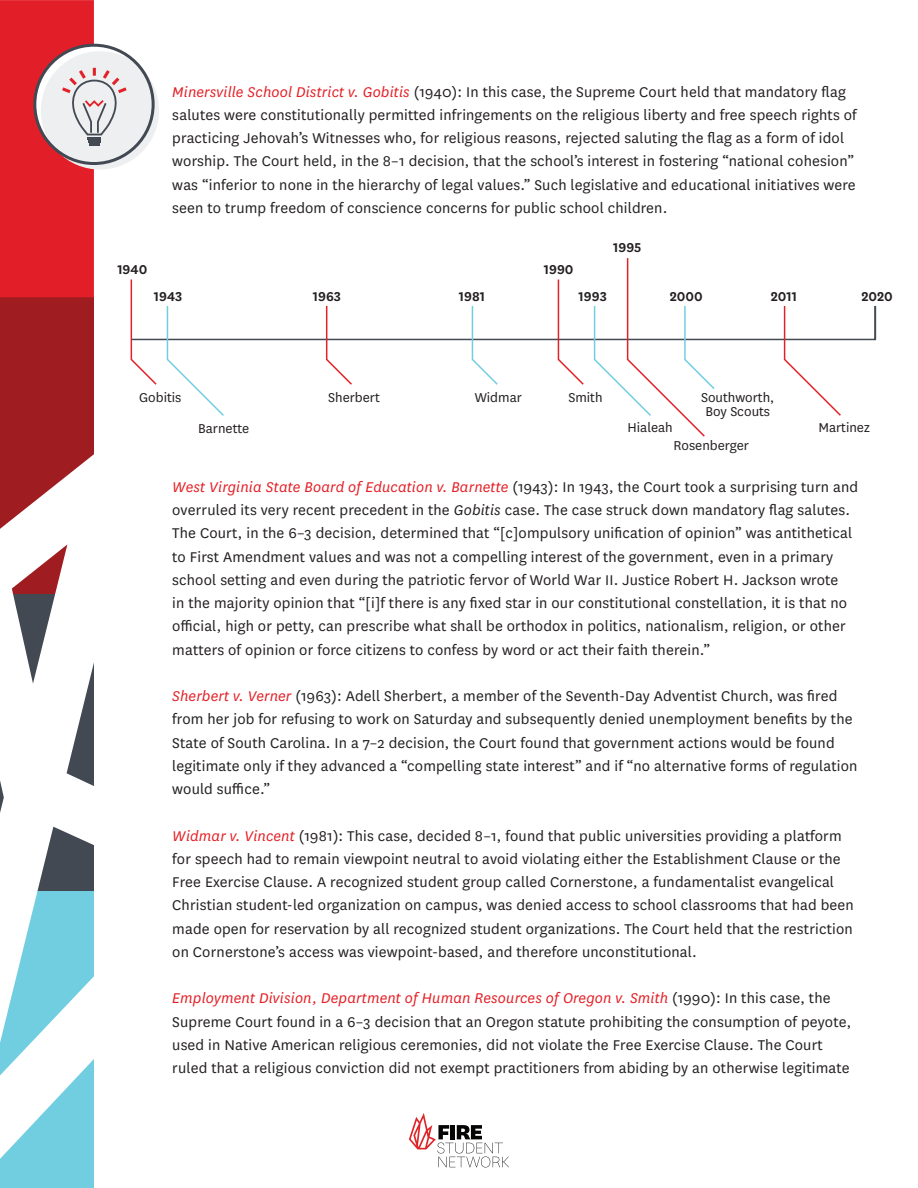
<style>
.page{position:relative;width:918px;height:1188px;background:#fff}
.page>*{position:absolute;margin:0;border:0;box-sizing:border-box;transform-origin:0 0}
.t1{font:16.5px/23.2px "National";letter-spacing:.01em;color:#231f20}
.t2{font:15px/13.5px "National";color:#231f20}
.t3{font:600 15px "National";color:#231f20}
.s1{font-style:italic;color:#e41f25}
.s2{font-style:italic}
</style>
<div class="page">
<div style="left:0;top:297px;width:94px;height:297px;background:#9f1d20"></div>
<div style="left:0;top:892px;width:94px;height:296px;background:#71cee1"></div>
<svg style="left:0;top:454px;width:94px;height:705px;fill:#fff"></svg>
<svg style="left:409px;top:1113px;width:100px;height:54px"></svg>
<div style="left:131px;top:305px;width:745px;height:35px;background:#fff;border:2px solid #434a53"></div>
<svg style="left:0;top:0;width:158px;height:385px"></svg>
<svg style="left:166px;top:305px;width:60px;height:111px"></svg>
<svg style="left:557px;top:279px;width:28px;height:106px"></svg>
<svg style="left:325px;top:305px;width:29px;height:80px"></svg>
<svg style="left:471px;top:305px;width:28px;height:80px"></svg>
<svg style="left:593px;top:258px;width:123px;height:179px"></svg>
<svg style="left:783px;top:305px;width:60px;height:111px"></svg>
<p class="t1" style="left:172px;top:79px;width:686px"><span class="s1">Minersville School District v. Gobitis</span> (1940): In this case, the Supreme Court held that mandatory flag salutes were constitutionally permitted infringements on the religious liberty and free speech rights of practicing Jehovah’s Witnesses who, for religious reasons, rejected saluting the flag as a form of idol worship. The Court held, in the 8–1 decision, that the school’s interest in fostering “national cohesion” was “inferior to none in the hierarchy of legal values.” Such legislative and educational initiatives were seen to trump freedom of conscience concerns for public school children.</p>
<p class="t3" style="left:117px;top:259px;width:32px">1940</p>
<p class="t3" style="left:154px;top:286px;width:30px">1943</p>
<p class="t3" style="left:313px;top:286px;width:30px">1963</p>
<p class="t3" style="left:459px;top:286px;width:28px">1981</p>
<p class="t3" style="left:544px;top:259px;width:31px">1990</p>
<p class="t3" style="left:613px;top:237px;width:30px">1995</p>
<p class="t3" style="left:579px;top:286px;width:30px">1993</p>
<p class="t3" style="left:670px;top:286px;width:35px">2000</p>
<p class="t3" style="left:771px;top:286px;width:28px">2011</p>
<p class="t3" style="left:861px;top:286px;width:33px">2020</p>
<p class="t2" style="left:139px;top:390px;width:44px">Gobitis</p>
<p class="t2" style="left:328px;top:390px;width:53px">Sherbert</p>
<p class="t2" style="left:475px;top:390px;width:49px">Widmar</p>
<p class="t2" style="left:568px;top:390px;width:36px">Smith</p>
<p class="t2" style="left:701px;top:390px;width:75px">Southworth,<br>Boy Scouts</p>
<p class="t2" style="left:198px;top:421px;width:53px">Barnette</p>
<p class="t2" style="left:628px;top:420px;width:47px">Hialeah</p>
<p class="t2" style="left:674px;top:438px;width:77px">Rosenberger</p>
<p class="t2" style="left:818px;top:420px;width:53px">Martinez</p>
<p class="t1" style="left:172px;top:474px;width:687px"><span class="s1">West Virginia State Board of Education v. Barnette</span> (1943): In 1943, the Court took a surprising turn and overruled its very recent precedent in the <span class="s2">Gobitis</span> case. The case struck down mandatory flag salutes.<br>The Court, in the 6–3 decision, determined that “[c]ompulsory unification of opinion” was antithetical to First Amendment values and was not a compelling interest of the government, even in a primary school setting and even during the patriotic fervor of World War II. Justice Robert H. Jackson wrote<br>in the majority opinion that “[i]f there is any fixed star in our constitutional constellation, it is that no official, high or petty, can prescribe what shall be orthodox in politics, nationalism, religion, or other matters of opinion or force citizens to confess by word or act their faith therein.”</p>
<p class="t1" style="left:172px;top:684px;width:687px"><span class="s1">Sherbert v. Verner</span> (1963): Adell Sherbert, a member of the Seventh-Day Adventist Church, was fired from her job for refusing to work on Saturday and subsequently denied unemployment benefits by the State of South Carolina. In a 7–2 decision, the Court found that government actions would be found legitimate only if they advanced a “compelling state interest” and if “no alternative forms of regulation would suffice.”</p>
<p class="t1" style="left:172px;top:823px;width:683px"><span class="s1">Widmar v. Vincent</span> (1981): This case, decided 8–1, found that public universities providing a platform for speech had to remain viewpoint neutral to avoid violating either the Establishment Clause or the Free Exercise Clause. A recognized student group called Cornerstone, a fundamentalist evangelical Christian student-led organization on campus, was denied access to school classrooms that had been made open for reservation by all recognized student organizations. The Court held that the restriction on Cornerstone’s access was viewpoint-based, and therefore unconstitutional.</p>
<p class="t1" style="left:172px;top:986px;width:681px"><span class="s1">Employment Division, Department of Human Resources of Oregon v. Smith</span> (1990): In this case, the Supreme Court found in a 6–3 decision that an Oregon statute prohibiting the consumption of peyote, used in Native American religious ceremonies, did not violate the Free Exercise Clause. The Court ruled that a religious conviction did not exempt practitioners from abiding by an otherwise legitimate</p>
</div>
